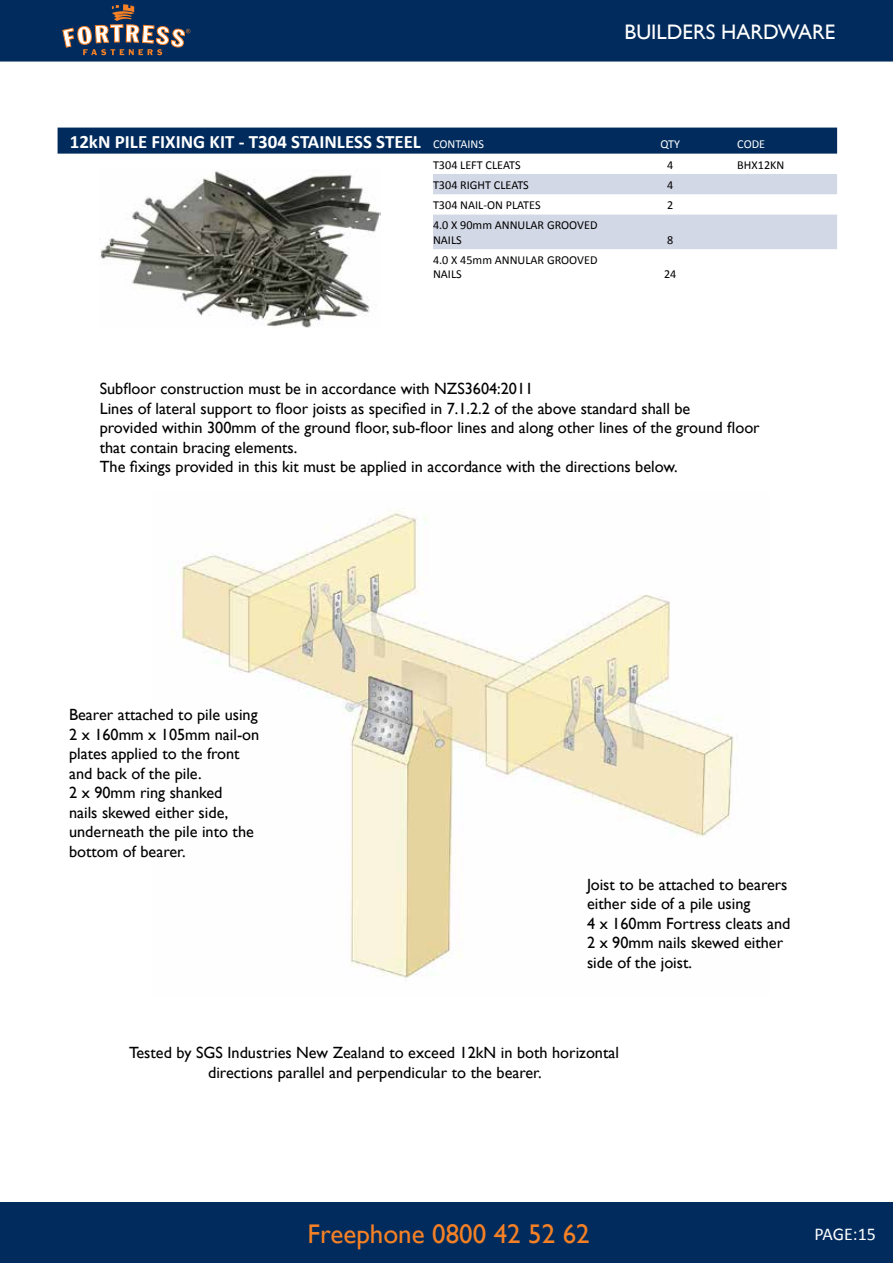
<style>
.page{position:relative;width:893px;height:1263px;background:#fff}
.page>*{position:absolute;margin:0;border:0;box-sizing:border-box;transform-origin:0 0}
.t1{font:27px "Gill Sans";color:#f58025}
.t2{font:21px "Gill Sans";color:#fff}
.t3{font:700 18.9px "Calibri";color:#fff}
.t4{font:18px "Calibri";letter-spacing:-.005em;color:#fff}
.t5{font:16.2px/19.5px "Gill Sans";color:#000}
.t6{font:12.15px/14.5px "Calibri";color:#000}
.t7{font:12.15px "Calibri";color:#fff}
.s1{font-weight:400;font-size:12.15px}
</style>
<div class="page">
<div style="left:58px;top:128px;width:779px;height:26px;background:#002b5c"></div>
<svg style="left:433px;top:174px;width:404px;height:75px"></svg>
<img style="left:100px;top:171px;width:280px;height:157px">
<img style="left:180px;top:510px;width:555px;height:468px">
<div style="left:0;top:0;width:893px;height:62px;background:#002b5c"></div>
<div style="left:0;top:1202px;width:893px;height:61px;background:#002b5c"></div>
<svg style="left:62px;top:4px;width:128px;height:51px;background:#425066"></svg>
<p class="t2" style="left:624px;top:20px;width:212px">BUILDERS HARDWARE</p>
<p class="t3" style="left:70px;top:130px;width:416px">12kN PILE FIXING KIT - T304 STAINLESS STEEL <span class="s1">CONTAINS</span></p>
<p class="t7" style="left:660px;top:136px;width:21px">QTY</p>
<p class="t7" style="left:737px;top:136px;width:29px">CODE</p>
<p class="t6" style="left:433px;top:157px;width:89px">T304 LEFT CLEATS</p>
<p class="t6" style="left:667px;top:157px;width:8px">4</p>
<p class="t6" style="left:737px;top:157px;width:49px">BHX12KN</p>
<p class="t6" style="left:433px;top:178px;width:97px">T304 RIGHT CLEATS</p>
<p class="t6" style="left:667px;top:178px;width:8px">4</p>
<p class="t6" style="left:433px;top:198px;width:109px">T304 NAIL-ON PLATES</p>
<p class="t6" style="left:667px;top:198px;width:8px">2</p>
<p class="t6" style="left:433px;top:218px;width:166px">4.0 X 90mm ANNULAR GROOVED<br>NAILS</p>
<p class="t6" style="left:667px;top:232px;width:8px">8</p>
<p class="t6" style="left:433px;top:252px;width:166px">4.0 X 45mm ANNULAR GROOVED<br>NAILS</p>
<p class="t6" style="left:664px;top:267px;width:14px">24</p>
<p class="t5" style="left:100px;top:379px;width:661px">Subfloor construction must be in accordance with NZS3604:2011<br>Lines of lateral support to floor joists as specified in 7.1.2.2 of the above standard shall be<br>provided within 300mm of the ground floor, sub-floor lines and along other lines of the ground floor that contain bracing elements.<br>The fixings provided in this kit must be applied in accordance with the directions below.</p>
<p class="t5" style="left:69px;top:705px;width:192px">Bearer attached to pile using<br>2 x 160mm x 105mm nail-on plates applied to the front and back of the pile.<br>2 x 90mm ring shanked<br>nails skewed either side, underneath the pile into the bottom of bearer.</p>
<p class="t5" style="left:587px;top:875px;width:205px">Joist to be attached to bearers either side of a pile using<br>4 x 160mm Fortress cleats and<br>2 x 90mm nails skewed either side of the joist.</p>
<p class="t5" style="left:129px;top:1043px;width:491px;text-align:center">Tested by SGS Industries New Zealand to exceed 12kN in both horizontal directions parallel and perpendicular to the bearer.</p>
<h1 class="t1" style="left:308px;top:1218px;width:284px">Freephone 0800 42 52 62</h1>
<p class="t4" style="left:814px;top:1222px;width:63px">PAGE:15</p>
</div>
